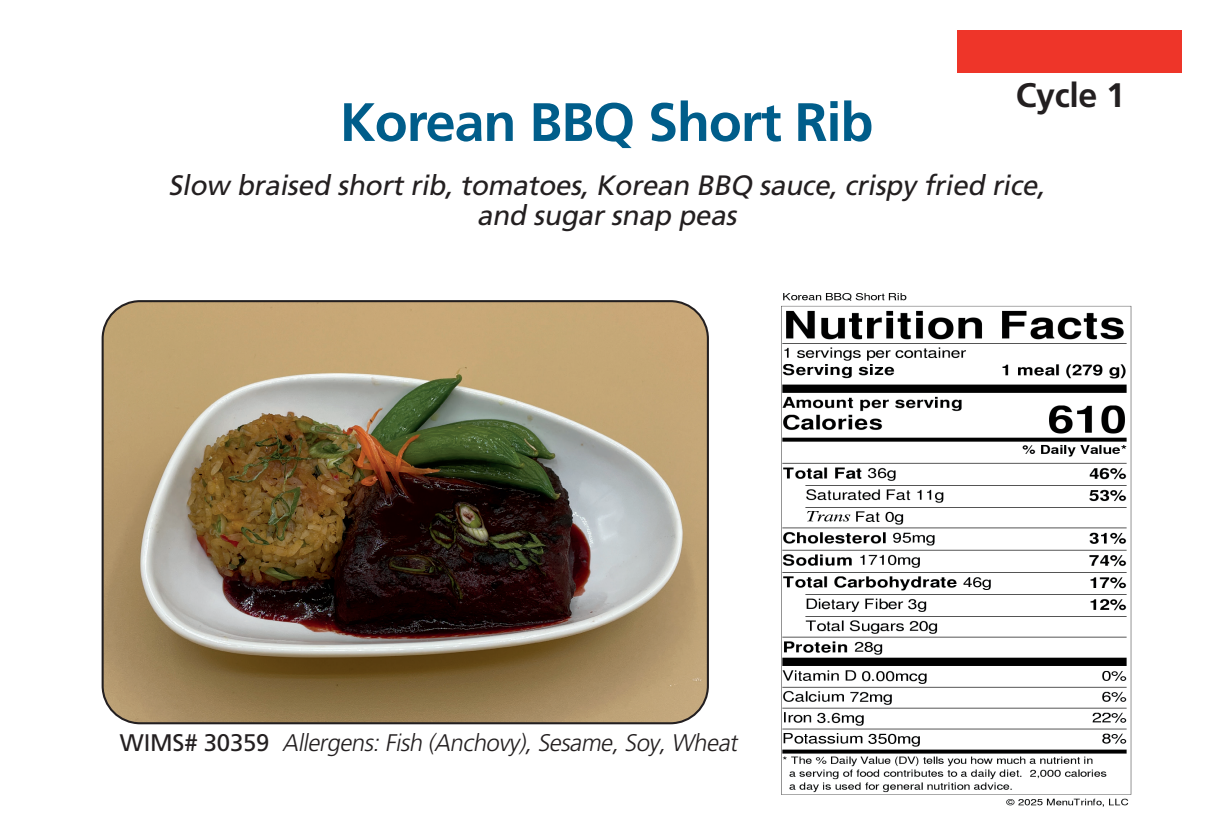
<style>
.page{position:relative;width:1212px;height:816px;background:#fff}
.page>*{position:absolute;margin:0;border:0;box-sizing:border-box;transform-origin:0 0}
.body{font:700 54px "Frutiger LT Pro";letter-spacing:-.02em;color:#005d8a}
.body-2{font:700 34px "Frutiger LT Pro";letter-spacing:-.01em;color:#231f20}
.t1{font:italic 28px/30px "Frutiger LT Pro";color:#231f20;text-align:center}
.body-3{font:italic 300 24px "Frutiger LT Pro";color:#231f20}
.s1{font-weight:400;font-style:normal}
</style>
<div class="page">
<img style="left:103px;top:301px;width:605px;height:422px">
<div style="left:102px;top:300px;width:607px;height:424px;border:2px solid #231f20;border-radius:37px"></div>
<img style="left:781px;top:293px;width:351px;height:514px">
<div style="left:957px;top:30px;width:225px;height:43px;background:#ee3529"></div>
<p class="body-2" style="left:1016px;top:75px;width:111px">Cycle 1</p>
<p class="body" style="left:340px;top:90px;width:535px">Korean BBQ Short Rib</p>
<p class="t1" style="left:168px;top:170px;width:884px">Slow braised shortrib,tomatoes,Korean BBQ sauce,crispy fried rice, and sugarsnap peas</p>
<p class="body-3" style="left:120px;top:729px;width:624px"><span class="s1">W I M S # 3 0 3 5 9</span> Allergens:Fish (Anchovy),Sesame,Soy,Wheat</p>
</div>
